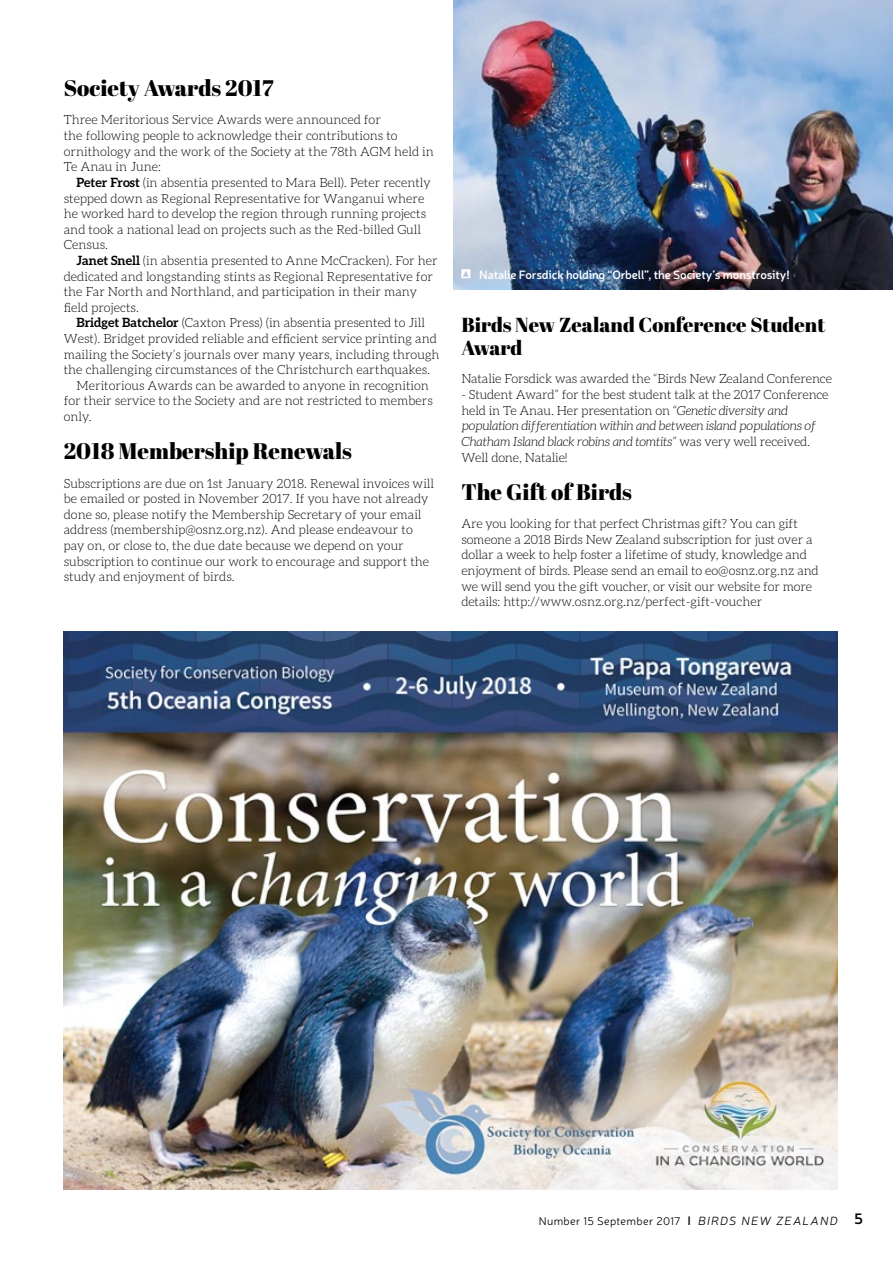
<style>
.page{position:relative;width:893px;height:1263px;background:#fff}
.page>*{position:absolute;margin:0;border:0;box-sizing:border-box;transform-origin:0 0}
.t1{font:22.5px "Abril Fatface";color:#000}
.t2{font:20.25px/23.2px "Abril Fatface";color:#000}
.t3{font:300 12.75px/15.6px "Aleo";color:#000}
.t4{font:600 12px "Neris";letter-spacing:-.01em;color:#fff}
.t5{font:300 11.25px "Neris";letter-spacing:.03em;color:#000}
.s1{font-weight:700}
.s2{font-style:italic}
.s3{font-family:"DIN";font-weight:500;font-size:12px}
.s4{font-style:italic;font-size:12px}
.s5{font-weight:600;font-size:15px}
</style>
<div class="page">
<img style="left:453px;top:0;width:440px;height:290px">
<svg style="left:461px;top:269px;width:9px;height:9px"></svg>
<img style="left:64px;top:632px;width:774px;height:557px">
<h1 class="t1" style="left:64px;top:72px;width:211px">Society Awards 2017</h1>
<p class="t3" style="left:64px;top:112px;width:372px">Three Meritorious Service Awards were announced for<br>the following people to acknowledge their contributions to ornithology and the work of the Society at the 78th AGM held in Te Anau in June:</p>
<p class="t3" style="left:64px;top:175px;width:369px;text-indent:13px"><span class="s1">Peter Frost</span> (in absentia presented to Mara Bell). Peter recently stepped down as Regional Representative for Wanganui where he worked hard to develop the region through running projects and took a national lead on projects such as the Red-billed Gull Census.</p>
<p class="t3" style="left:64px;top:253px;width:375px;text-indent:13px"><span class="s1">Janet Snell</span> (in absentia presented to Anne McCracken). For her dedicated and longstanding stints as Regional Representative for the Far North and Northland, and participation in their many field projects.</p>
<p class="t3" style="left:77px;top:315px;width:350px"><span class="s1">Bridget Batchelor</span> (Caxton Press) (in absentia presented to Jill</p>
<p class="t3" style="left:64px;top:331px;width:375px">West). Bridget provided reliable and efficient service printing and</p>
<p class="t3" style="left:64px;top:346px;width:377px">mailing the Society’s journals over many years, including through</p>
<p class="t3" style="left:64px;top:362px;width:368px">the challenging circumstances of the Christchurch earthquakes.</p>
<p class="t3" style="left:77px;top:377px;width:354px">Meritorious Awards can be awarded to anyone in recognition</p>
<p class="t3" style="left:64px;top:393px;width:371px">for their service to the Society and are not restricted to members</p>
<p class="t3" style="left:64px;top:409px;width:29px">only.</p>
<h1 class="t1" style="left:64px;top:435px;width:290px">2018 Membership Renewals</h1>
<p class="t3" style="left:64px;top:475px;width:372px">Subscriptions are due on 1st January 2018. Renewal invoices will be emailed or posted in November 2017. If you have not already done so, please notify the Membership Secretary of your email address (membership@osnz.org.nz). And please endeavour to pay on, or close to, the due date because we depend on your subscription to continue our work to encourage and support the study and enjoyment of birds.</p>
<p class="t4" style="left:479px;top:267px;width:312px">Natalie Forsdick holding “Orbell”, the Society’s monstrosity!</p>
<h2 class="t2" style="left:461px;top:312px;width:365px">Birds New Zealand Conference Student<br>Award</h2>
<p class="t3" style="left:461px;top:371px;width:372px">Natalie Forsdick was awarded the “Birds New Zealand Conference</p>
<p class="t3" style="left:461px;top:387px;width:369px">- Student Award” for the best student talk at the 2017 Conference held in Te Anau. Her presentation on <span class="s2">“Genetic diversity and population differentiation within and between island populations of Chatham Island black robins and tomtits”</span> was very well received.<br>Well done, Natalie!</p>
<h1 class="t1" style="left:461px;top:476px;width:172px">The Gift of Birds</h1>
<p class="t3" style="left:461px;top:516px;width:359px">Are you looking for that perfect Christmas gift? You can gift someone a 2018 Birds New Zealand subscription for just over a dollar a week to help foster a lifetime of study, knowledge and enjoyment of birds. Please send an email to eo@osnz.org.nz and we will send you the gift voucher, or visit our website for more details: http://www.osnz.org.nz/perfect-gift-voucher</p>
<p class="t5" style="left:539px;top:1213px;width:326px">Number 15 September 2017 <span class="s3">I</span> <span class="s4">BIRDS NEW ZEALAND</span> <span class="s5">5</span></p>
</div>
